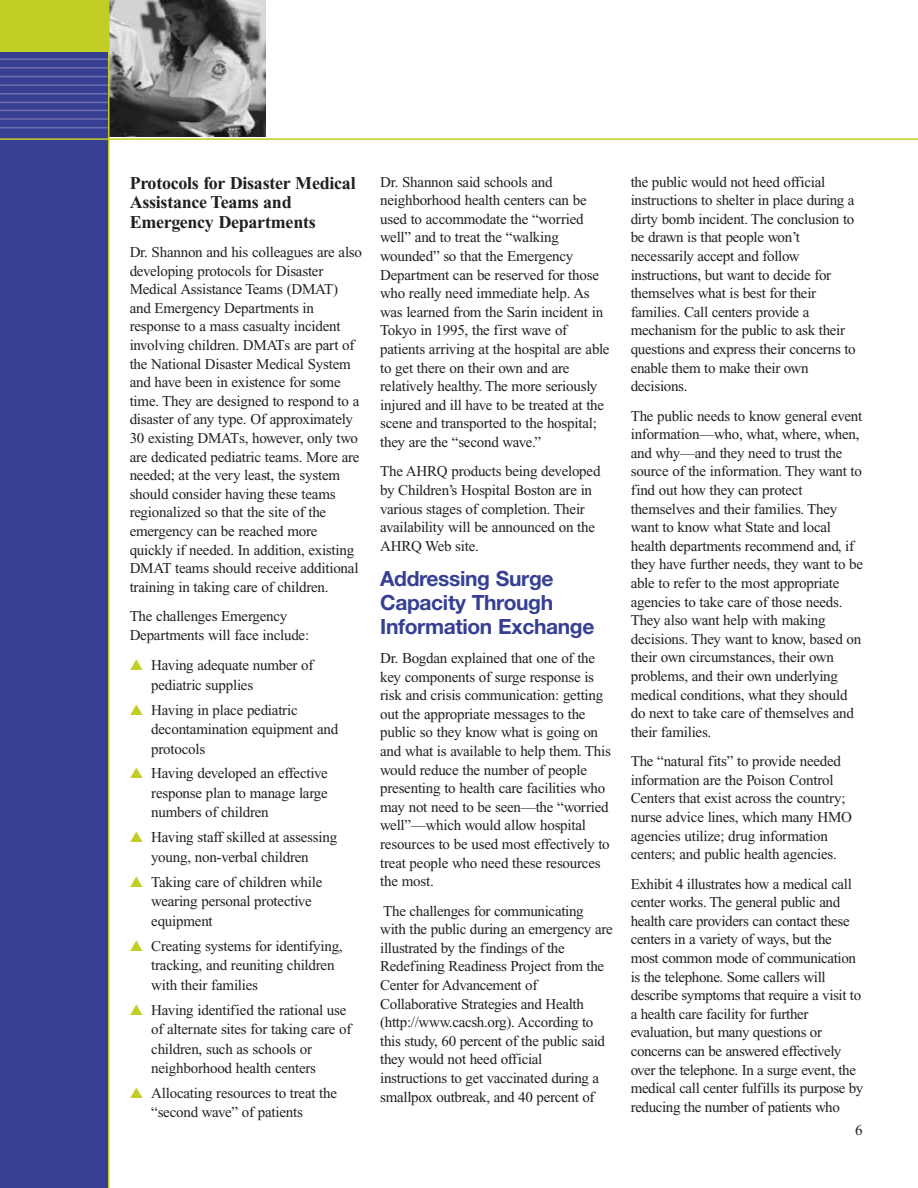
<style>
.page{position:relative;width:918px;height:1188px;background:#fff}
.page>*{position:absolute;margin:0;border:0;box-sizing:border-box;transform-origin:0 0}
.t1{font:700 21px/24px "Helvetica Neue";letter-spacing:-.015em;color:#373f93}
.t2{font:700 18px/19.5px "Times New Roman";letter-spacing:-.015em;color:#231f20}
.t3{font:15px/18.6px "Times New Roman";letter-spacing:-.015em;color:#231f20}
.s1{color:#c1ce23}
</style>
<div class="page">
<img style="left:110px;top:0;width:156px;height:137px">
<div style="left:0;top:0;width:109px;height:1188px;background:#373f93"></div>
<hr style="left:0;top:58px;width:109px;height:2px;background:#6f6eaf">
<hr style="left:0;top:67px;width:109px;height:2px;background:#6f6eaf">
<hr style="left:0;top:76px;width:109px;height:1px;background:#6f6eaf">
<hr style="left:0;top:84px;width:109px;height:2px;background:#6f6eaf">
<hr style="left:0;top:93px;width:108px;height:2px;background:#6f6eaf">
<hr style="left:0;top:102px;width:108px;height:1px;background:#6f6eaf">
<hr style="left:0;top:110px;width:109px;height:1px;background:#6f6eaf">
<hr style="left:0;top:118px;width:109px;height:2px;background:#6f6eaf">
<hr style="left:0;top:127px;width:109px;height:1px;background:#6f6eaf">
<div style="left:0;top:0;width:108px;height:52px;background:#c1ce23"></div>
<hr style="left:108px;top:0;width:2px;height:1188px;background:#c1ce23">
<hr style="left:0;top:138px;width:918px;height:2px;background:#c1ce23">
<p class="t2" style="left:130px;top:175px;width:227px">Protocols for Disaster Medical<br>Assistance Teams and<br>Emergency Departments</p>
<p class="t3" style="left:130px;top:244px;width:234px">Dr. Shannon and his colleagues are also developing protocols for Disaster Medical Assistance Teams (DMAT) and Emergency Departments in response to a mass casualty incident involving children. DMATs are part of the National Disaster Medical System and have been in existence for some time. They are designed to respond to a disaster of any type. Of approximately 30 existing DMATs, however, only two are dedicated pediatric teams. More are needed; at the very least, the system should consider having these teams regionalized so that the site of the emergency can be reached more quickly if needed. In addition, existing DMAT teams should receive additional training in taking care of children.</p>
<p class="t3" style="left:130px;top:608px;width:181px">The challenges Emergency<br>Departments will face include:</p>
<p class="t3" style="left:151px;top:657px;width:164px;line-height:19.5px;text-indent:-22px"><span class="s1">▲</span> Having adequate number of pediatric supplies</p>
<p class="t3" style="left:151px;top:701px;width:188px;line-height:19.5px;text-indent:-22px"><span class="s1">▲</span> Having in place pediatric decontamination equipment and protocols</p>
<p class="t3" style="left:151px;top:765px;width:178px;line-height:19.5px;text-align:justify;text-indent:-22px"><span class="s1">▲</span> Having developed an effective response plan to manage large numbers of children</p>
<p class="t3" style="left:130px;top:829px;width:209px;line-height:19.5px;text-align:center"><span class="s1">▲</span> Having staff skilled at assessing young, non-verbal children</p>
<p class="t3" style="left:151px;top:873px;width:173px;line-height:19.5px;text-indent:-22px"><span class="s1">▲</span> Taking care of children while wearing personal protective equipment</p>
<p class="t3" style="left:151px;top:937px;width:193px;line-height:19.5px;text-indent:-22px"><span class="s1">▲</span> Creating systems for identifying, tracking, and reuniting children with their families</p>
<p class="t3" style="left:151px;top:1001px;width:202px;line-height:19.5px;text-indent:-22px"><span class="s1">▲</span> Having identified the rational use of alternate sites for taking care of children, such as schools or neighborhood health centers</p>
<p class="t3" style="left:151px;top:1085px;width:187px;line-height:19.5px;text-indent:-22px"><span class="s1">▲</span> Allocating resources to treat the “second wave” of patients</p>
<p class="t3" style="left:380px;top:174px;width:231px">Dr. Shannon said schools and neighborhood health centers can be used to accommodate the “worried well” and to treat the “walking wounded” so that the Emergency Department can be reserved for those who really need immediate help. As was learned from the Sarin incident in Tokyo in 1995, the first wave of patients arriving at the hospital are able to get there on their own and are relatively healthy. The more seriously injured and ill have to be treated at the scene and transported to the hospital; they are the “second wave.”</p>
<p class="t3" style="left:380px;top:463px;width:222px">The AHRQ products being developed by Children’s Hospital Boston are in various stages of completion. Their availability will be announced on the<br>AHRQ Web site.</p>
<h1 class="t1" style="left:380px;top:568px;width:216px">Addressing Surge<br>Capacity Through<br>Information Exchange</h1>
<p class="t3" style="left:380px;top:650px;width:232px">Dr. Bogdan explained that one of the key components of surge response is risk and crisis communication: getting out the appropriate messages to the public so they know what is going on and what is available to help them. This would reduce the number of people presenting to health care facilities who may not need to be seen—the “worried well”—which would allow hospital resources to be used most effectively to treat people who need these resources the most.</p>
<p class="t3" style="left:380px;top:903px;width:234px">The challenges for communicating<br>with the public during an emergency are illustrated by the findings of the Redefining Readiness Project from the Center for Advancement of Collaborative Strategies and Health (http://www.cacsh.org). According to this study, 60 percent of the public said they would not heed official instructions to get vaccinated during a smallpox outbreak, and 40 percent of</p>
<p class="t3" style="left:631px;top:174px;width:227px">the public would not heed official instructions to shelter in place during a dirty bomb incident. The conclusion to be drawn is that people won’t necessarily accept and follow instructions, but want to decide for themselves what is best for their families. Call centers provide a mechanism for the public to ask their questions and express their concerns to enable them to make their own decisions.</p>
<p class="t3" style="left:631px;top:408px;width:234px">The public needs to know general event information—who, what, where, when, and why—and they need to trust the source of the information. They want to find out how they can protect themselves and their families. They want to know what State and local health departments recommend and, if they have further needs, they want to be able to refer to the most appropriate agencies to take care of those needs.<br>They also want help with making decisions. They want to know, based on their own circumstances, their own problems, and their own underlying medical conditions, what they should do next to take care of themselves and their families.</p>
<p class="t3" style="left:631px;top:753px;width:223px">The “natural fits” to provide needed information are the Poison Control Centers that exist across the country; nurse advice lines, which many HMO agencies utilize; drug information centers; and public health agencies.</p>
<p class="t3" style="left:631px;top:876px;width:234px">Exhibit 4 illustrates how a medical call center works. The general public and health care providers can contact these centers in a variety of ways, but the most common mode of communication is the telephone. Some callers will describe symptoms that require a visit to a health care facility for further evaluation, but many questions or concerns can be answered effectively over the telephone. In a surge event, the medical call center fulfills its purpose by reducing the number of patients who</p>
<p class="t3" style="left:855px;top:1122px;width:9px">6</p>
</div>
